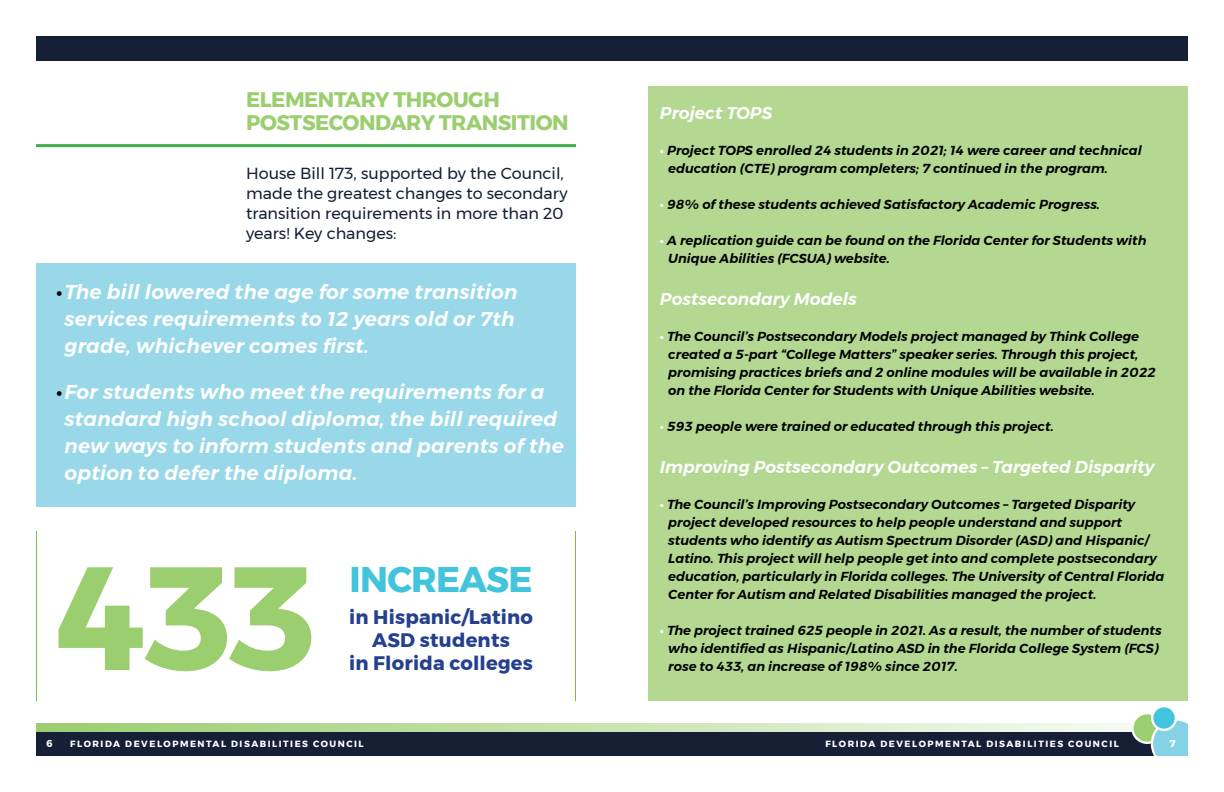
<style>
.page{position:relative;width:1224px;height:792px;background:#fff}
.page>*{position:absolute;margin:0;border:0;box-sizing:border-box;transform-origin:0 0}
.t1{font:700 146.6px "Montserrat";color:#9bce6f}
.t2{font:700 35.6px "Montserrat";letter-spacing:-.02em;color:#42c4dd}
.t3{font:700 21px/23.2px "Montserrat";letter-spacing:-.02em;color:#9bce6f}
.t4{font:italic 600 20px/27px "Montserrat";letter-spacing:.01em;color:#fff}
.t5{font:700 19.5px/23.4px "Montserrat";letter-spacing:.01em;color:#25408f;text-align:center}
.t6{font:italic 600 17px "Montserrat";color:#fff}
.t7{font:16px/20px "Montserrat";color:#152036}
.t8{font:italic 600 13px/18px "Montserrat";color:#000}
.t9{font:700 10px "Montserrat";color:#fff}
.t10{font:700 9px "Montserrat";letter-spacing:.17em;color:#fff}
.s1{color:#000}
.s2{color:#fff}
</style>
<div class="page">
<div style="left:36px;top:36px;width:1152px;height:24px;background:#152036"></div>
<div style="left:36px;top:731px;width:1152px;height:25px;background:#152036"></div>
<svg style="left:612px;top:724px;width:519px;height:8px;background:#e0eed2"></svg>
<div style="left:1132px;top:713px;width:30px;height:30px;background:#9bce6f;border-radius:50%"></div>
<div style="left:1131px;top:712px;width:32px;height:32px;border:2px solid #fff;border-radius:50%"></div>
<div style="left:1152px;top:720px;width:48px;height:48px;background:#85d2e6;border-radius:50%"></div>
<div style="left:1151px;top:718px;width:51px;height:51px;border:2px solid #fff;border-radius:50%"></div>
<div style="left:1152px;top:706px;width:24px;height:24px;background:#43c4de;border-radius:50%"></div>
<div style="left:1151px;top:705px;width:26px;height:26px;border:2px solid #fff;border-radius:50%"></div>
<div style="left:0;top:756px;width:1224px;height:36px;background:#fff"></div>
<div style="left:1188px;top:630px;width:36px;height:162px;background:#fff"></div>
<svg style="left:36px;top:724px;width:576px;height:8px;background:#b3d890"></svg>
<hr style="left:36px;top:144px;width:540px;height:3px;background:#41ad49">
<div style="left:36px;top:264px;width:540px;height:243px;background:#98d8e9"></div>
<div style="left:648px;top:86px;width:540px;height:615px;background:#b4d891"></div>
<hr style="left:36px;top:531px;width:1px;height:170px;background:#7ac143">
<hr style="left:575px;top:531px;width:1px;height:170px;background:#7ac143">
<h3 class="t3" style="left:246px;top:88px;width:324px">ELEMENTARY THROUGH<br>POSTSECONDARY TRANSITION</h3>
<p class="t7" style="left:246px;top:164px;width:323px">House Bill 173, supported by the Council, made the greatest changes to secondary transition requirements in more than 20 years! Key changes:</p>
<h3 class="t4" style="left:64px;top:279px;width:455px;text-indent:-8px"><span class="s1">•</span>The bill lowered the age for some transition services requirements to 12 years old or 7th grade, whichever comes first.</h3>
<h3 class="t4" style="left:64px;top:379px;width:501px;text-indent:-8px"><span class="s1">•</span>For students who meet the requirements for a standard high school diploma, the bill required new ways to inform students and parents of the option to defer the diploma.</h3>
<h1 class="t1" style="left:59px;top:500px;width:259px">433</h1>
<h2 class="t2" style="left:350px;top:551px;width:184px">INCREASE</h2>
<h3 class="t5" style="left:349px;top:605px;width:185px">in Hispanic/Latino<br>ASD students<br>in Florida colleges</h3>
<h3 class="t6" style="left:660px;top:100px;width:114px">Project TOPS</h3>
<p class="t8" style="left:668px;top:142px;width:475px;text-indent:-8px"><span class="s2">•</span> Project TOPS enrolled 24 students in 2021; 14 were career and technical education (CTE) program completers; 7 continued in the program.</p>
<p class="t8" style="left:660px;top:196px;width:442px"><span class="s2">•</span> 98% of these students achieved Satisfactory Academic Progress.</p>
<p class="t8" style="left:668px;top:232px;width:480px;text-indent:-8px"><span class="s2">•</span> A replication guide can be found on the Florida Center for Students with<br>Unique Abilities (FCSUA) website.</p>
<h3 class="t6" style="left:660px;top:286px;width:198px">Postsecondary Models</h3>
<p class="t8" style="left:668px;top:328px;width:489px;text-indent:-8px"><span class="s2">•</span> The Council’s Postsecondary Models project managed by Think College created a 5-part “College Matters” speaker series. Through this project, promising practices briefs and 2 online modules will be available in 2022 on the Florida Center for Students with Unique Abilities website.</p>
<p class="t8" style="left:660px;top:418px;width:395px"><span class="s2">•</span> 593 people were trained or educated through this project.</p>
<h3 class="t6" style="left:660px;top:454px;width:496px">Improving Postsecondary Outcomes – Targeted Disparity</h3>
<p class="t8" style="left:668px;top:496px;width:498px;text-indent:-8px"><span class="s2">•</span> The Council’s Improving Postsecondary Outcomes – Targeted Disparity project developed resources to help people understand and support students who identify as Autism Spectrum Disorder (ASD) and Hispanic/ Latino. This project will help people get into and complete postsecondary education, particularly in Florida colleges. The University of Central Florida Center for Autism and Related Disabilities managed the project.</p>
<p class="t8" style="left:660px;top:622px;width:503px;text-align:center"><span class="s2">•</span> The project trained 625 people in 2021. As a result, the number of students who identified as Hispanic/Latino ASD in the Florida College System (FCS)</p>
<p class="t8" style="left:668px;top:658px;width:291px">rose to 433, an increase of 198% since 2017.</p>
<p class="t9" style="left:47px;top:736px;width:8px">6</p>
<p class="t9" style="left:1170px;top:736px;width:7px">7</p>
<p class="t10" style="left:70px;top:737px;width:295px">FLORIDA DEVELOPMENTAL DISABILITIES COUNCIL</p>
<p class="t10" style="left:825px;top:737px;width:295px">FLORIDA DEVELOPMENTAL DISABILITIES COUNCIL</p>
</div>
